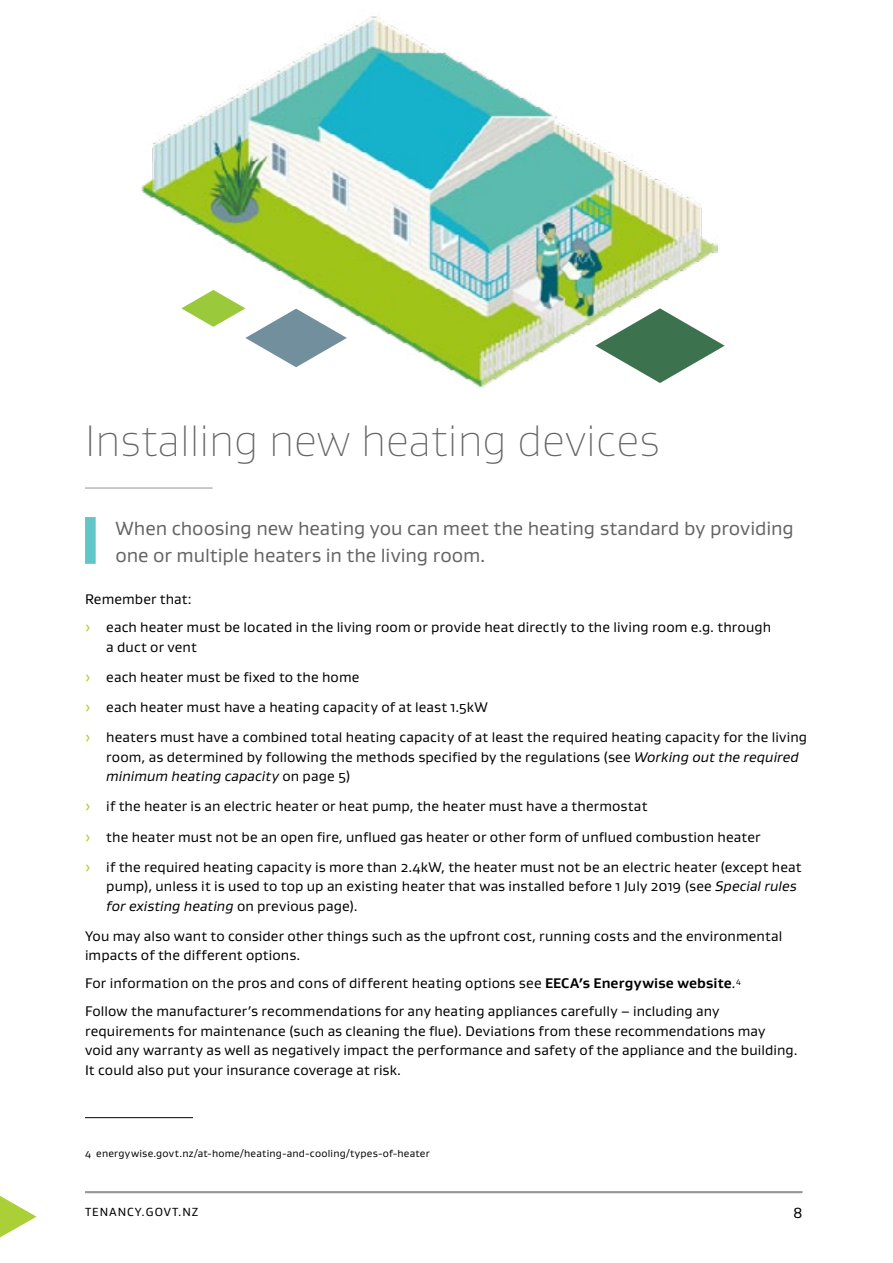
<style>
.page{position:relative;width:893px;height:1263px;background:#fff}
.page>*{position:absolute;margin:0;border:0;box-sizing:border-box;transform-origin:0 0}
.Section_Header_SPAN{font:100 45px "Gustan";color:#636466}
.Intro{font:19.5px/27px "Gustan";letter-spacing:-.005em;color:#636466}
.t1{font:15px "Gustan";color:#000}
.Body_text{font:14.25px/19.5px "Gustan";letter-spacing:.005em;color:#000}
.t2{font:12px "Gustan";letter-spacing:.08em;color:#000}
.Footnote{font:10.5px "Gustan";letter-spacing:.02em;color:#000}
.s1{color:#abd037}
.s2{font-style:italic}
.s3{font-weight:700}
</style>
<div class="page">
<hr style="left:85px;top:1191px;width:717px;height:2px;background:#939598">
<svg style="left:0;top:1196px;width:37px;height:42px"></svg>
<hr style="left:85px;top:488px;width:128px;height:1px;background:#939598">
<hr style="left:85px;top:1117px;width:108px;height:1px;background:#000">
<div style="left:85px;top:517px;width:11px;height:47px;background:#60c6c7"></div>
<img style="left:141px;top:16px;width:577px;height:372px">
<svg style="left:595px;top:308px;width:130px;height:75px"></svg>
<svg style="left:181px;top:290px;width:166px;height:77px"></svg>
<p class="Section_Header_SPAN" style="left:85px;top:413px;width:576px">Installing new heating devices</p>
<p class="Intro" style="left:115px;top:514px;width:680px">When choosing new heating you can meet the heating standard by providing one or multiple heaters in the living room.</p>
<p class="Body_text" style="left:85px;top:589px;width:108px">Remember that:</p>
<p class="Body_text" style="left:106px;top:617px;width:666px;text-indent:-21px"><span class="s1">›</span> each heater must be located in the living room or provide heat directly to the living room e.g. through a duct or vent</p>
<p class="Body_text" style="left:85px;top:667px;width:276px"><span class="s1">›</span> each heater must be fixed to the home</p>
<p class="Body_text" style="left:85px;top:697px;width:404px"><span class="s1">›</span> each heater must have a heating capacity of at least 1.5kW</p>
<p class="Body_text" style="left:106px;top:727px;width:702px;text-indent:-21px"><span class="s1">›</span> heaters must have a combined total heating capacity of at least the required heating capacity for the living room, as determined by following the methods specified by the regulations (see <span class="s2">Working out the required minimum heating capacity</span> on page 5)</p>
<p class="Body_text" style="left:85px;top:796px;width:564px"><span class="s1">›</span> if the heater is an electric heater or heat pump, the heater must have a thermostat</p>
<p class="Body_text" style="left:85px;top:826px;width:677px"><span class="s1">›</span> the heater must not be an open fire, unflued gas heater or other form of unflued combustion heater</p>
<p class="Body_text" style="left:106px;top:857px;width:697px;text-indent:-21px"><span class="s1">›</span> if the required heating capacity is more than 2.4kW, the heater must not be an electric heater (except heat pump), unless it is used to top up an existing heater that was installed before 1 July 2019 (see <span class="s2">Special rules for existing heating</span> on previous page).</p>
<p class="Body_text" style="left:85px;top:926px;width:699px">You may also want to consider other things such as the upfront cost, running costs and the environmental impacts of the different options.</p>
<p class="Body_text" style="left:85px;top:973px;width:657px">For information on the pros and cons of different heating options see <span class="s3">EECA’s Energywise website</span><span class="s2">.</span><sup>4</sup></p>
<p class="Body_text" style="left:85px;top:1001px;width:714px">Follow the manufacturer’s recommendations for any heating appliances carefully – including any requirements for maintenance (such as cleaning the flue). Deviations from these recommendations may<br>void any warranty as well as negatively impact the performance and safety of the appliance and the building.<br>It could also put your insurance coverage at risk.</p>
<p class="Footnote" style="left:85px;top:1146px;width:346px">4 energywise.govt.nz/at-home/heating-and-cooling/types-of-heater</p>
<p class="t2" style="left:85px;top:1204px;width:115px">TENANCY.GOVT.NZ</p>
<p class="t1" style="left:793px;top:1203px;width:11px">8</p>
</div>
